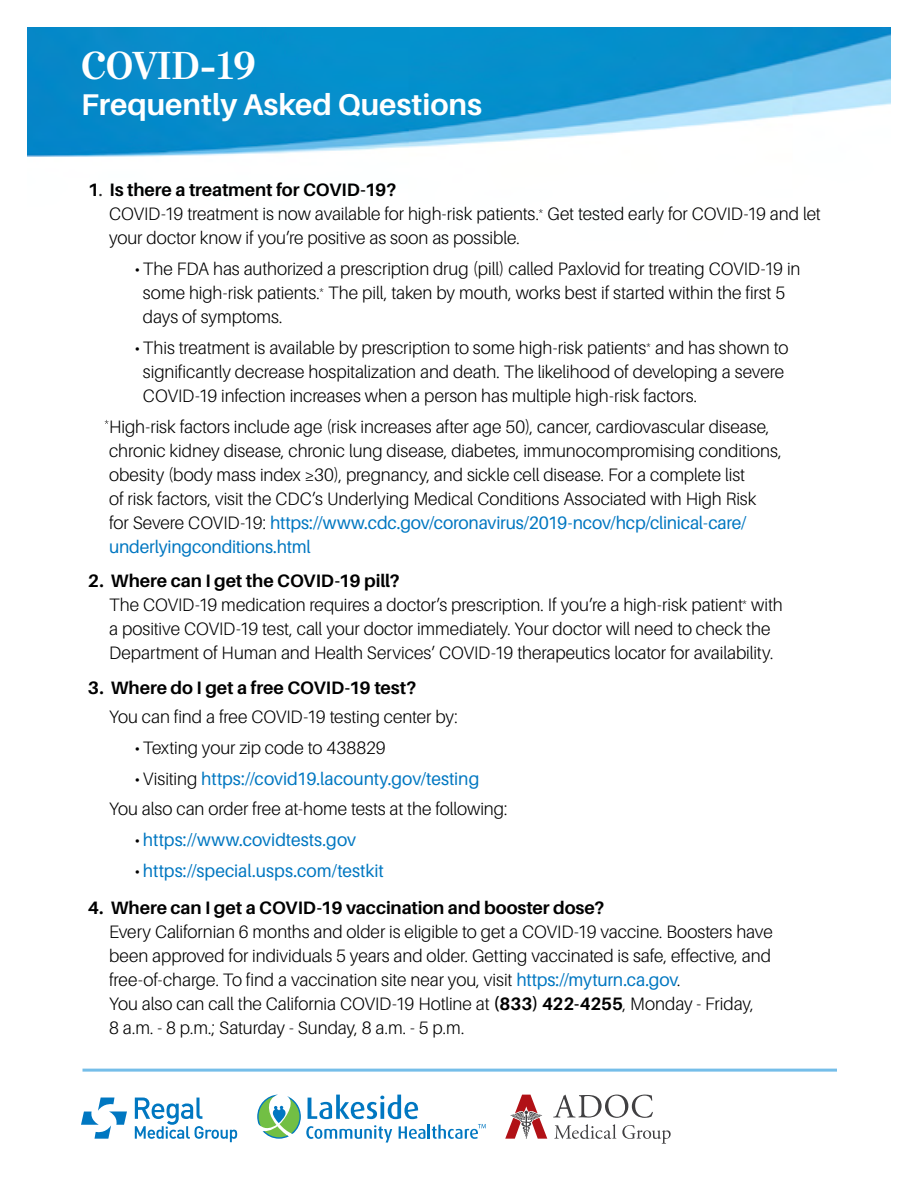
<style>
.page{position:relative;width:918px;height:1188px;background:#fff}
.page>*{position:absolute;margin:0;border:0;box-sizing:border-box;transform-origin:0 0}
.t1{font:700 39px "Urge Text";color:#fff}
.t2{font:700 30px "Aileron";color:#fff}
.t3{font:300 18px/24px "Aileron";letter-spacing:-.005em;color:#000}
.t4{font:18px "Aileron";color:#0077c1}
.t5{font:700 18px "Aileron";letter-spacing:-.005em;color:#000}
.s1{font-weight:700}
.s2{font-weight:600;font-size:16.5px;color:#292829}
.s3{font-weight:900;font-size:16.5px}
.s4{font-weight:400;color:#0077c1}
.s5{font-weight:900;font-size:16.5px;color:#000}
.s6{font-weight:300;color:#000}
</style>
<div class="page">
<img style="left:27px;top:27px;width:864px;height:130px">
<svg style="left:257px;top:1095px;width:229px;height:48px"></svg>
<svg style="left:135px;top:1098px;width:102px;height:44px"></svg>
<svg style="left:81px;top:1098px;width:46px;height:41px"></svg>
<svg style="left:505px;top:1095px;width:42px;height:44px"></svg>
<svg style="left:553px;top:1095px;width:100px;height:23px"></svg>
<svg style="left:554px;top:1124px;width:62px;height:15px"></svg>
<svg style="left:622px;top:1125px;width:49px;height:19px"></svg>
<hr style="left:82px;top:1069px;width:755px;height:3px;background:#75bee9">
<h1 class="t1" style="left:81px;top:42px;width:177px">COVID-19</h1>
<h2 class="t2" style="left:81px;top:88px;width:403px">Frequently Asked Questions</h2>
<p class="t3" style="left:109px;top:178px;width:713px;text-indent:-21px"><span class="s1">1</span><span class="s2">.</span> <span class="s1">Is there a treatment for COVID-19?<br></span>COVID-19 treatment is now available for high-risk patients.<sup>*</sup> Get tested early for COVID-19 and let your doctor know if you’re positive as soon as possible.</p>
<p class="t3" style="left:143px;top:257px;width:659px;text-indent:-8px"><span class="s3">·</span> The FDA has authorized a prescription drug (pill) called Paxlovid for treating COVID-19 in some high-risk patients.<sup>*</sup> The pill, taken by mouth, works best if started within the first 5 days of symptoms.</p>
<p class="t3" style="left:143px;top:336px;width:647px;text-indent:-8px"><span class="s3">·</span> This treatment is available by prescription to some high-risk patients<sup>*</sup> and has shown to significantly decrease hospitalization and death. The likelihood of developing a severe<br>COVID-19 infection increases when a person has multiple high-risk factors.</p>
<p class="t3" style="left:109px;top:415px;width:674px">High-risk factors include age (risk increases after age 50), cancer, cardiovascular disease, chronic kidney disease, chronic lung disease, diabetes, immunocompromising conditions, obesity (body mass index ≥30), pregnancy, and sickle cell disease. For a complete list<br>of risk factors, visit the CDC’s Underlying Medical Conditions Associated with High Risk<br>for Severe COVID-19: <span class="s4">https://www.cdc.gov/coronavirus/2019-ncov/hcp/clinical-care/ underlyingconditions.html</span></p>
<p class="t3" style="left:109px;top:569px;width:675px;text-indent:-21px"><span class="s1">2. Where can I get the COVID-19 pill?<br></span>The COVID-19 medication requires a doctor’s prescription. If you’re a high-risk patient<sup>*</sup> with a positive COVID-19 test, call your doctor immediately. Your doctor will need to check the Department of Human and Health Services’ COVID-19 therapeutics locator for availability.</p>
<p class="t5" style="left:88px;top:677px;width:330px">3. Where do I get a free COVID-19 test?</p>
<p class="t3" style="left:109px;top:705px;width:350px">You can find a free COVID-19 testing center by:</p>
<p class="t3" style="left:135px;top:736px;width:252px"><span class="s3">·</span> Texting your zip code to 438829</p>
<p class="t4" style="left:135px;top:768px;width:346px"><span class="s5">·</span> <span class="s6">Visiting</span> https://covid19.lacounty.gov/testing</p>
<p class="t3" style="left:109px;top:797px;width:400px">You also can order free at-home tests at the following:</p>
<p class="t4" style="left:135px;top:830px;width:223px"><span class="s5">·</span> https://www.covidtests.gov</p>
<p class="t4" style="left:135px;top:861px;width:250px"><span class="s5">·</span> https://special.usps.com/testkit</p>
<p class="t5" style="left:88px;top:898px;width:518px">4. Where can I get a COVID-19 vaccination and booster dose?</p>
<p class="t3" style="left:109px;top:920px;width:665px">Every Californian 6 months and older is eligible to get a COVID-19 vaccine. Boosters have been approved for individuals 5 years and older. Getting vaccinated is safe, effective, and free-of-charge. To find a vaccination site near you, visit <span class="s4">https://myturn.ca.gov</span>.<br>You also can call the California COVID-19 Hotline at <span class="s1">(833) 422-4255</span>, Monday - Friday,<br>8 a.m. - 8 p.m.; Saturday - Sunday, 8 a.m. - 5 p.m.</p>
</div>
